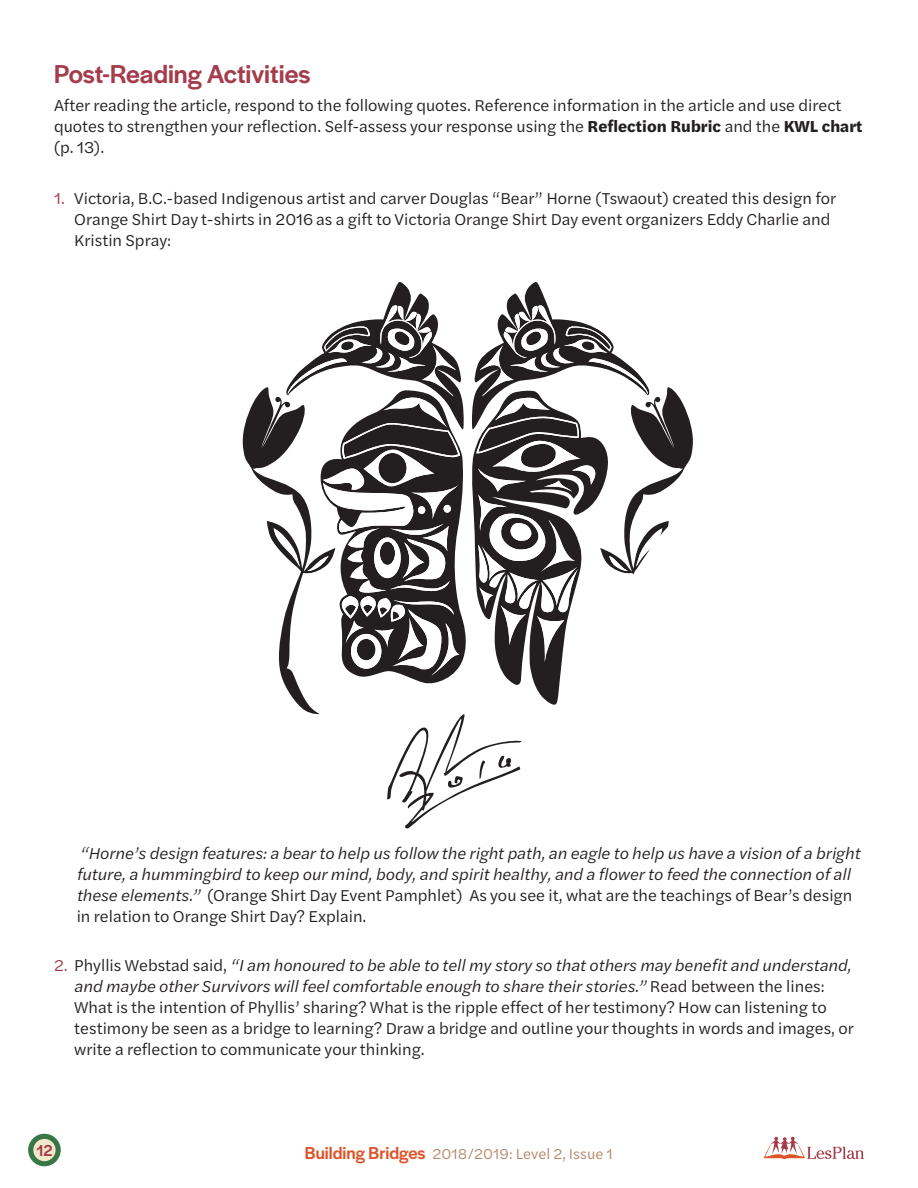
<style>
.page{position:relative;width:918px;height:1188px;background:#fff}
.page>*{position:absolute;margin:0;border:0;box-sizing:border-box;transform-origin:0 0}
.t1{font:500 27px "Halyard Display";color:#a43c4b}
.t2{font:16.5px/21px "Halyard Text";color:#231f20}
.t3{font:italic 16.5px/21px "Halyard Text";color:#231f20}
.t4{font:500 16.5px "Halyard Display";color:#a43c4b}
.t5{font:15px "Halyard Text";color:#b4886c}
.s1{font-weight:700}
.s2{color:#a43c4b}
.s3{font-style:normal}
.s4{font-style:italic}
.s5{font-family:"Halyard Display";font-weight:500;font-size:18px;color:#dd552a}
</style>
<div class="page">
<svg style="left:243px;top:282px;width:450px;height:546px"></svg>
<svg style="left:31px;top:1136px;width:27px;height:28px"></svg>
<div style="left:28px;top:1134px;width:33px;height:32px;border:5px solid #397746;border-radius:50%"></div>
<svg style="left:764px;top:1137px;width:100px;height:22px"></svg>
<h1 class="t1" style="left:54px;top:64px;width:258px">Post-Reading Activities</h1>
<p class="t2" style="left:54px;top:96px;width:810px">After reading the article, respond to the following quotes. Reference information in the article and use direct quotes to strengthen your reflection. Self-assess your response using the <span class="s1">Reflection Rubric</span> and the <span class="s1">KWL chart </span>(p. 13).</p>
<p class="t2" style="left:74px;top:190px;width:763px;text-indent:-20px"><span class="s2">1.</span> Victoria, B.C.-based Indigenous artist and carver Douglas “Bear” Horne (Tswaout) created this design for<br>Orange Shirt Day t-shirts in 2016 as a gift to Victoria Orange Shirt Day event organizers Eddy Charlie and<br>Kristin Spray:</p>
<p class="t3" style="left:77px;top:845px;width:785px">“Horne’s design features: a bear to help us follow the right path, an eagle to help us have a vision of a bright future, a hummingbird to keep our mind, body, and spirit healthy, and a flower to feed the connection of all these elements.” <span class="s3">(Orange Shirt Day Event Pamphlet) As you see it, what are the teachings of Bear’s design in relation to Orange Shirt Day? Explain.</span></p>
<p class="t2" style="left:74px;top:957px;width:781px;text-indent:-20px"><span class="s2">2.</span> Phyllis Webstad said, <span class="s4">“I am honoured to be able to tell my story so that others may benefit and understand, and maybe other Survivors will feel comfortable enough to share their stories.”</span> Read between the lines:<br>What is the intention of Phyllis’ sharing? What is the ripple effect of her testimony? How can listening to testimony be seen as a bridge to learning? Draw a bridge and outline your thoughts in words and images, or write a reflection to communicate your thinking.</p>
<p class="t4" style="left:36px;top:1144px;width:18px">12</p>
<p class="t5" style="left:305px;top:1148px;width:310px"><span class="s5">Building Bridges</span> 2018/2019: Level 2, Issue 1</p>
</div>
